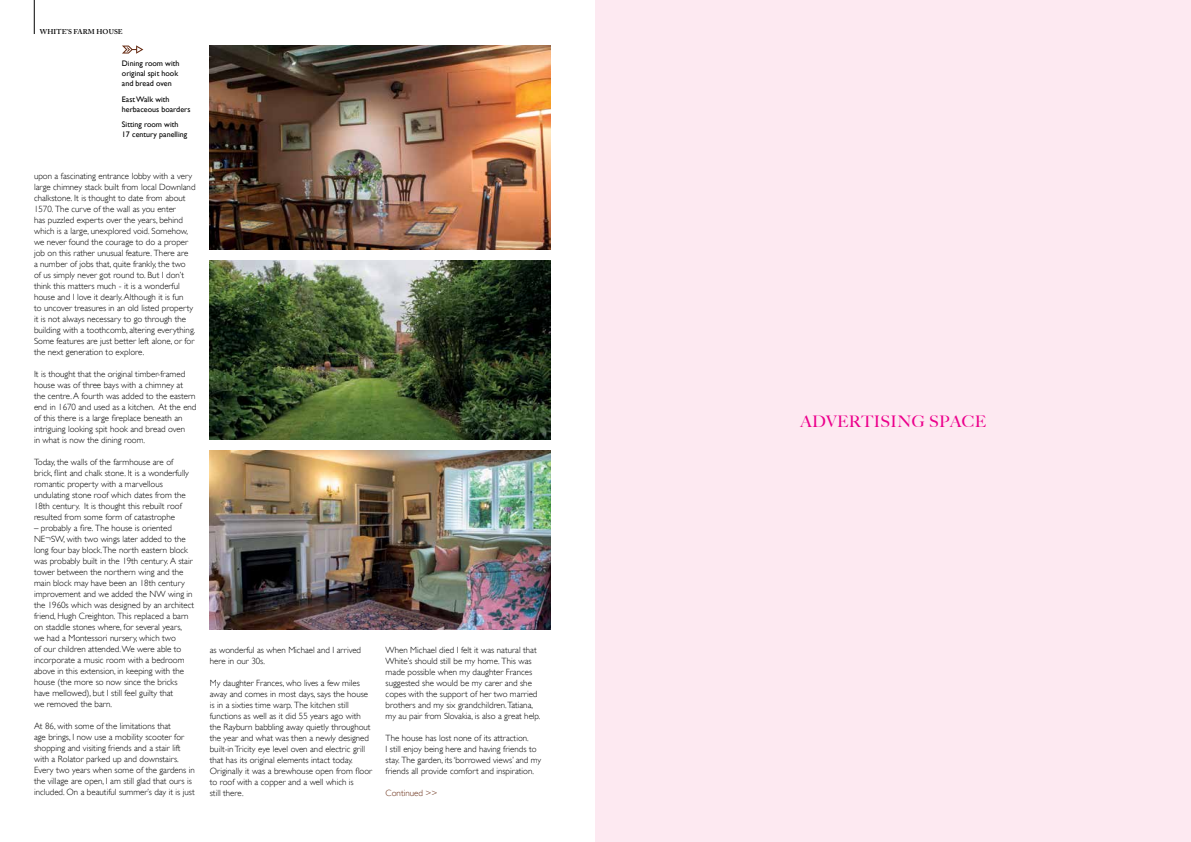
<style>
.page{position:relative;width:1191px;height:842px;background:#fff}
.page>*{position:absolute;margin:0;border:0;box-sizing:border-box;transform-origin:0 0}
.t1{font:500 16px "Big Caslon";letter-spacing:.025em;color:#ec008c}
.t2{font:300 9px/11px "Gill Sans";color:#000}
.t3{font:300 9px "Gill Sans";color:#662b13}
.t4{font:8px/10px "Gill Sans";color:#000}
.t5{font:600 7px "Adobe Caslon Pro";letter-spacing:.015em;color:#000}
</style>
<div class="page">
<hr style="left:34px;top:0;width:1px;height:34px;background:#000">
<div style="left:595px;top:0;width:596px;height:842px;background:#fde9f1"></div>
<svg style="left:122px;top:45px;width:21px;height:9px"></svg>
<img style="left:210px;top:45px;width:340px;height:204px">
<img style="left:210px;top:261px;width:340px;height:178px">
<img style="left:210px;top:451px;width:340px;height:178px">
<p class="t5" style="left:40px;top:27px;width:84px">WHITE’S FARM HOUSE</p>
<p class="t4" style="left:122px;top:58px;width:59px">Dining room with original spit hook and bread oven</p>
<p class="t4" style="left:122px;top:94px;width:70px">East Walk with herbaceous boarders</p>
<p class="t4" style="left:122px;top:119px;width:67px">Sitting room with<br>17 century panelling</p>
<p class="t2" style="left:34px;top:171px;width:163px">upon a fascinating entrance lobby with a very large chimney stack built from local Downland chalkstone. It is thought to date from about 1570. The curve of the wall as you enter<br>has puzzled experts over the years, behind which is a large, unexplored void. Somehow, we never found the courage to do a proper job on this rather unusual feature. There are<br>a number of jobs that, quite frankly, the two<br>of us simply never got round to. But I don’t think this matters much - it is a wonderful house and I love it dearly. Although it is fun<br>to uncover treasures in an old listed property it is not always necessary to go through the building with a toothcomb, altering everything.<br>Some features are just better left alone, or for the next generation to explore.</p>
<p class="t2" style="left:34px;top:369px;width:164px">It is thought that the original timber-framed house was of three bays with a chimney at the centre. A fourth was added to the eastern end in 1670 and used as a kitchen. At the end of this there is a large fireplace beneath an intriguing looking spit hook and bread oven<br>in what is now the dining room.</p>
<p class="t2" style="left:34px;top:457px;width:156px">Today, the walls of the farmhouse are of brick, flint and chalk stone. It is a wonderfully romantic property with a marvellous undulating stone roof which dates from the 18th century. It is thought this rebuilt roof resulted from some form of catastrophe</p>
<p class="t2" style="left:34px;top:523px;width:162px">– probably a fire. The house is oriented NE¬SW, with two wings later added to the long four bay block.The north eastern block was probably built in the 19th century. A stair tower between the northern wing and the main block may have been an 18th century improvement and we added the NW wing in the 1960s which was designed by an architect friend, Hugh Creighton. This replaced a barn on staddle stones where, for several years, we had a Montessori nursery, which two<br>of our children attended. We were able to incorporate a music room with a bedroom above in this extension, in keeping with the house (the more so now since the bricks have mellowed), but I still feel guilty that<br>we removed the barn.</p>
<p class="t2" style="left:34px;top:721px;width:162px">At 86, with some of the limitations that<br>age brings, I now use a mobility scooter for shopping and visiting friends and a stair lift with a Rolator parked up and downstairs.<br>Every two years when some of the gardens in the village are open, I am still glad that ours is included. On a beautiful summer’s day it is just</p>
<p class="t2" style="left:210px;top:644px;width:153px">as wonderful as when Michael and I arrived here in our 30s.</p>
<p class="t2" style="left:210px;top:677px;width:164px">My daughter Frances, who lives a few miles away and comes in most days, says the house is in a sixties time warp. The kitchen still functions as well as it did 55 years ago with the Rayburn babbling away quietly throughout the year and what was then a newly designed built-in Tricity eye level oven and electric grill that has its original elements intact today.<br>Originally it was a brewhouse open from floor to roof with a copper and a well which is<br>still there.</p>
<p class="t2" style="left:386px;top:644px;width:156px">When Michael died I felt it was natural that White’s should still be my home. This was made possible when my daughter Frances suggested she would be my carer and she copes with the support of her two married brothers and my six grandchildren.Tatiana, my au pair from Slovakia, is also a great help.</p>
<p class="t2" style="left:386px;top:732px;width:157px">The house has lost none of its attraction.<br>I still enjoy being here and having friends to stay. The garden, its ‘borrowed views’ and my friends all provide comfort and inspiration.</p>
<p class="t3" style="left:386px;top:788px;width:53px">Continued &gt;&gt;</p>
<h1 class="t1" style="left:800px;top:412px;width:187px">ADVERTISING SPACE</h1>
</div>
